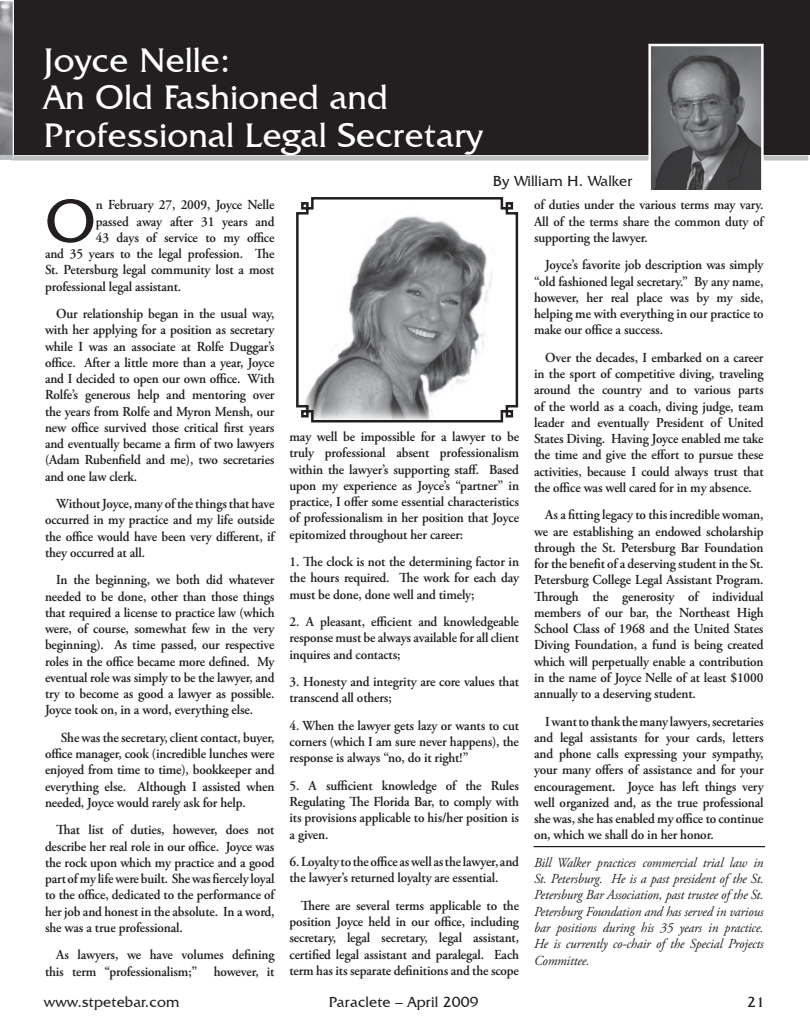
<style>
.page{position:relative;width:810px;height:1035px;background:#fff}
.page>*{position:absolute;margin:0;border:0;box-sizing:border-box;transform-origin:0 0}
.t1{font:61.62px "Friz Quadrata IT Cby BT";color:#231f20}
.t2{font:35px/37.5px "Friz Quadrata IT Cby BT";color:#fff}
.t3{font:15px "Friz Quadrata IT Cby BT";letter-spacing:.005em;color:#231f20}
.t4{font:600 13.75px/16.2px "Adobe Garamond Pro";letter-spacing:-.01em;color:#231f20;text-align:justify;scale:.96 1}
.t5{font:italic 13.75px/16.2px "Adobe Garamond Pro";letter-spacing:-.01em;color:#231f20;text-align:justify;scale:.96 1}
</style>
<div class="page">
<div style="left:11px;top:0;width:799px;height:155px;background:#231f20"></div>
<div style="left:11px;top:156px;width:797px;height:5px;background:#bcbec0"></div>
<img style="left:651px;top:47px;width:110px;height:142px">
<div style="left:648px;top:44px;width:116px;height:148px;border:2px solid #fff"></div>
<svg style="left:296px;top:197px;width:223px;height:226px"></svg>
<svg style="left:0;top:0;width:14px;height:158px;background:#999b9d"></svg>
<div style="left:0;top:155px;width:13px;height:5px;background:#bcbec0"></div>
<hr style="left:534px;top:846px;width:231px;height:1px;background:#231f20">
<h2 class="t2" style="left:44px;top:40px;width:441px">Joyce Nelle:<br>An Old Fashioned and<br>Professional Legal Secretary</h2>
<p class="t3" style="left:493px;top:172px;width:141px">By William H. Walker</p>
<h1 class="t1" style="left:45px;top:183px;width:52px">O</h1>
<p class="t4" style="left:96px;top:197px;width:188px">n February 27, 2009, Joyce Nelle</p>
<p class="t4" style="left:96px;top:213px;width:188px">passed away after 31 years and</p>
<p class="t4" style="left:96px;top:229px;width:188px">43 days of service to my office</p>
<p class="t4" style="left:45px;top:246px;width:241px">and 35 years to the legal profession. The</p>
<p class="t4" style="left:45px;top:262px;width:241px">St. Petersburg legal community lost a most</p>
<p class="t4" style="left:45px;top:278px;width:143px">professional legal assistant.</p>
<p class="t4" style="left:45px;top:306px;width:241px;text-indent:11px">Our relationship began in the usual way, with her applying for a position as secretary while I was an associate at Rolfe Duggar’s office. After a little more than a year, Joyce and I decided to open our own office. With Rolfe’s generous help and mentoring over the years from Rolfe and Myron Mensh, our new office survived those critical first years and eventually became a firm of two lawyers (Adam Rubenfield and me), two secretaries and one law clerk.</p>
<p class="t4" style="left:45px;top:496px;width:241px;text-indent:11px">Without Joyce, many of the things that have occurred in my practice and my life outside the office would have been very different, if they occurred at all.</p>
<p class="t4" style="left:45px;top:572px;width:241px;text-indent:11px">In the beginning, we both did whatever needed to be done, other than those things that required a license to practice law (which were, of course, somewhat few in the very beginning). As time passed, our respective roles in the office became more defined. My eventual role was simply to be the lawyer, and try to become as good a lawyer as possible.<br>Joyce took on, in a word, everything else.</p>
<p class="t4" style="left:45px;top:729px;width:241px;text-indent:16px">She was the secretary, client contact, buyer, office manager, cook (incredible lunches were enjoyed from time to time), bookkeeper and everything else. Although I assisted when needed, Joyce would rarely ask for help.</p>
<p class="t4" style="left:45px;top:822px;width:241px;text-indent:11px">That list of duties, however, does not describe her real role in our office. Joyce was the rock upon which my practice and a good part of my life were built. She was fiercely loyal to the office, dedicated to the performance of her job and honest in the absolute. In a word, she was a true professional.</p>
<p class="t4" style="left:45px;top:947px;width:241px;text-align:right">As lawyers, we have volumes defining this term “professionalism;” however, it</p>
<p class="t4" style="left:290px;top:429px;width:241px">may well be impossible for a lawyer to be truly professional absent professionalism within the lawyer’s supporting staff. Based upon my experience as Joyce’s “partner” in practice, I offer some essential characteristics of professionalism in her position that Joyce epitomized throughout her career:</p>
<p class="t4" style="left:290px;top:554px;width:241px">1. The clock is not the determining factor in the hours required. The work for each day must be done, done well and timely;</p>
<p class="t4" style="left:290px;top:614px;width:241px">2. A pleasant, efficient and knowledgeable response must be always available for all client inquires and contacts;</p>
<p class="t4" style="left:290px;top:674px;width:241px">3. Honesty and integrity are core values that transcend all others;</p>
<p class="t4" style="left:290px;top:718px;width:241px">4. When the lawyer gets lazy or wants to cut corners (which I am sure never happens), the response is always “no, do it right!”</p>
<p class="t4" style="left:290px;top:778px;width:241px">5. A sufficient knowledge of the Rules Regulating The Florida Bar, to comply with its provisions applicable to his/her position is a given.</p>
<p class="t4" style="left:290px;top:854px;width:241px">6. Loyalty to the office as well as the lawyer, and the lawyer’s returned loyalty are essential.</p>
<p class="t4" style="left:290px;top:898px;width:241px;text-indent:11px">There are several terms applicable to the position Joyce held in our office, including secretary, legal secretary, legal assistant, certified legal assistant and paralegal. Each term has its separate definitions and the scope</p>
<p class="t4" style="left:534px;top:197px;width:241px">of duties under the various terms may vary.<br>All of the terms share the common duty of supporting the lawyer.</p>
<p class="t4" style="left:534px;top:257px;width:241px;text-indent:11px">Joyce’s favorite job description was simply “old fashioned legal secretary.” By any name, however, her real place was by my side, helping me with everything in our practice to make our office a success.</p>
<p class="t4" style="left:534px;top:349px;width:241px;text-indent:11px">Over the decades, I embarked on a career in the sport of competitive diving, traveling around the country and to various parts of the world as a coach, diving judge, team leader and eventually President of United States Diving. Having Joyce enabled me take the time and give the effort to pursue these activities, because I could always trust that the office was well cared for in my absence.</p>
<p class="t4" style="left:534px;top:507px;width:241px;text-indent:11px">As a fitting legacy to this incredible woman, we are establishing an endowed scholarship through the St. Petersburg Bar Foundation for the benefit of a deserving student in the St.<br>Petersburg College Legal Assistant Program.<br>Through the generosity of individual members of our bar, the Northeast High School Class of 1968 and the United States Diving Foundation, a fund is being created which will perpetually enable a contribution in the name of Joyce Nelle of at least $1000 annually to a deserving student.</p>
<p class="t4" style="left:534px;top:713px;width:241px;text-indent:11px">I want to thank the many lawyers, secretaries and legal assistants for your cards, letters and phone calls expressing your sympathy, your many offers of assistance and for your encouragement. Joyce has left things very well organized and, as the true professional she was, she has enabled my office to continue on, which we shall do in her honor.</p>
<p class="t5" style="left:534px;top:855px;width:241px">Bill Walker practices commercial trial law in St. Petersburg. He is a past president of the St.<br>Petersburg Bar Association, past trustee of the St.<br>Petersburg Foundation and has served in various bar positions during his 35 years in practice.<br>He is currently co-chair of the Special Projects Committee.</p>
<p class="t3" style="left:44px;top:993px;width:137px">www.stpetebar.com</p>
<p class="t3" style="left:329px;top:993px;width:151px">Paraclete – April 2009</p>
<p class="t3" style="left:747px;top:993px;width:19px">21</p>
</div>
